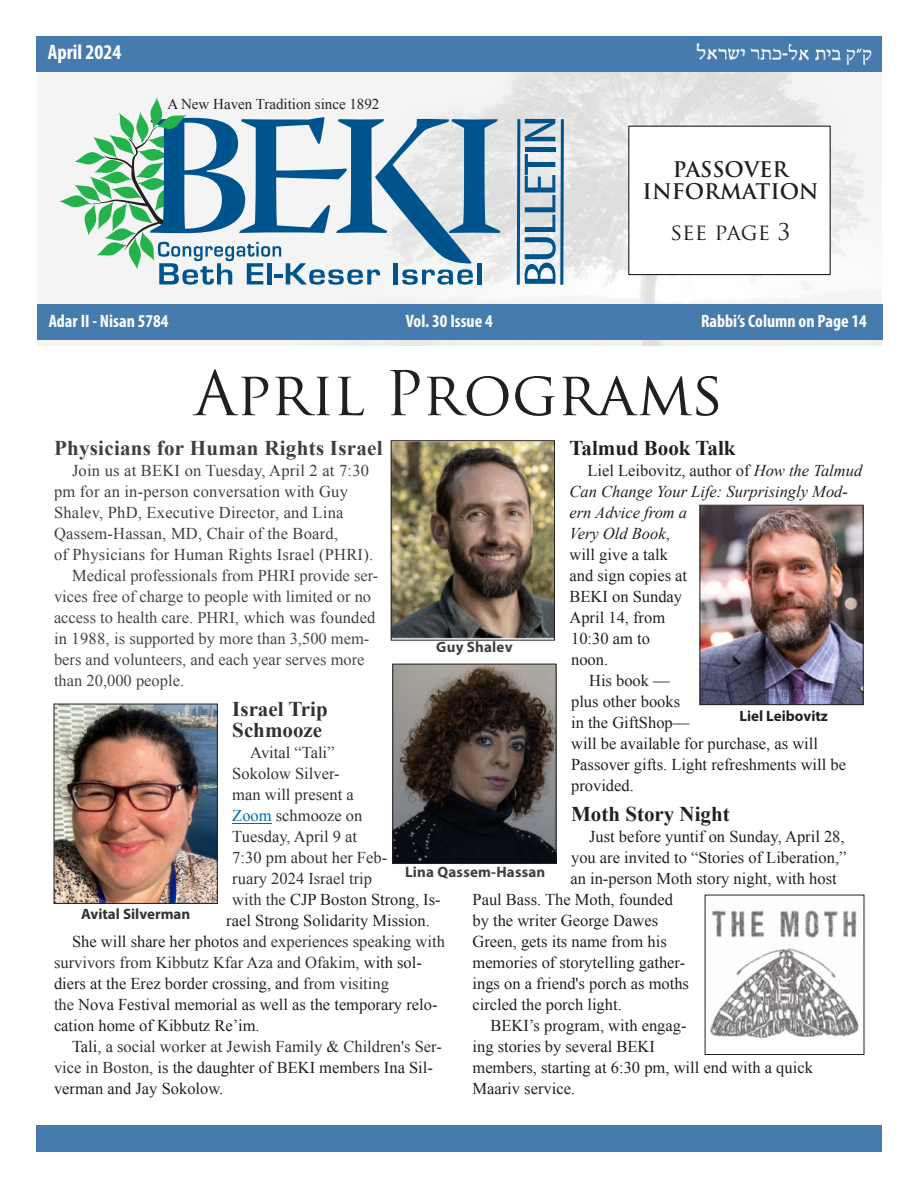
<style>
.page{position:relative;width:918px;height:1188px;background:#fff}
.page>*{position:absolute;margin:0;border:0;box-sizing:border-box;transform-origin:0 0}
.t1{font:60px "Trajan Pro";color:#231f20}
.t2{font:condensed 45.3px "Myriad Pro";letter-spacing:-.04em;color:#00548e;scale:1.43 1}
.t3{font:22.5px "Trajan Pro";color:#231f20}
.t4{font:700 21px "Times New Roman";letter-spacing:.015em;color:#3d4042}
.t5{font:700 21px "Times New Roman";color:#231f20}
.t6{font:700 21px/22.5px "Trajan Pro";color:#231f20;text-align:center}
.t7{font:700 21px/21px "Times New Roman";color:#343231}
.t8{font:700 condensed 21px "Myriad Pro";color:#fff}
.t9{font:700 condensed 18px "Myriad Pro";color:#fff}
.t10{font:16.5px "Times New Roman";color:#231f20}
.t11{font:16.5px "Times New Roman";color:#343231}
.t12{font:16.5px "Times New Roman";color:#22201f}
.t13{font:16.5px "Times New Roman";color:#474645}
.t14{font:16.5px "Times New Roman";letter-spacing:.015em;color:#3d4042}
.t15{font:italic 16.5px "Times New Roman";color:#231f20}
.t16{font:15px "Times New Roman";color:#231f20}
.t17{font:700 15px "Myriad Pro";letter-spacing:.015em;color:#3d4042}
.t18{font:700 15px "Myriad Pro";color:#343231}
.t19{font:700 15px "Myriad Pro";color:#231f20}
.s1{color:#3d4042}
.s2{color:#0069ab}
.s3{color:#343231}
.s4{color:#22201f}
.s5{font-style:italic}
.s6{font-style:normal}
</style>
<div class="page">
<div style="left:36px;top:1125px;width:846px;height:27px;background:#467bad"></div>
<img style="left:37px;top:72px;width:845px;height:273px">
<svg style="left:515px;top:116px;width:7px;height:172px"></svg>
<svg style="left:559px;top:116px;width:6px;height:172px"></svg>
<div style="left:36px;top:36px;width:846px;height:36px;background:#467bad"></div>
<img style="left:697px;top:44px;width:175px;height:20px">
<svg style="left:59px;top:97px;width:441px;height:188px"></svg>
<div style="left:37px;top:304px;width:846px;height:36px;background:#467bad"></div>
<div style="left:629px;top:126px;width:201px;height:149px;background:#fff"></div>
<hr style="left:232px;top:823px;width:40px;height:1px;background:#0069ab">
<img style="left:393px;top:443px;width:160px;height:195px">
<div style="left:391px;top:441px;width:164px;height:199px;border:1px solid #231f20"></div>
<img style="left:56px;top:706px;width:160px;height:196px">
<div style="left:54px;top:704px;width:164px;height:200px;border:1px solid #231f20"></div>
<img style="left:710px;top:910px;width:149px;height:129px">
<img style="left:395px;top:666px;width:159px;height:196px">
<div style="left:393px;top:664px;width:163px;height:200px;border:1px solid #231f20"></div>
<img style="left:702px;top:507px;width:159px;height:196px">
<div style="left:700px;top:505px;width:163px;height:200px;border:1px solid #231f20"></div>
<p class="t8" style="left:48px;top:43px;width:75px">April 2024</p>
<p class="t16" style="left:167px;top:98px;width:214px">A New Haven Tradition since 1892</p>
<h2 class="t2" style="left:521px;top:288px;width:122px;rotate:-90deg">BULLETIN</h2>
<p class="t6" style="left:643px;top:160px;width:178px">PASSOVER<br>INFORMATION</p>
<h3 class="t3" style="left:671px;top:223px;width:121px">see page 3</h3>
<p class="t9" style="left:49px;top:314px;width:121px">Adar II - Nisan 5784</p>
<p class="t9" style="left:406px;top:314px;width:88px">Vol. 30 Issue 4</p>
<p class="t9" style="left:701px;top:314px;width:167px">Rabbi’s Column on Page 14</p>
<h1 class="t1" style="left:194px;top:370px;width:531px">April Programs</h1>
<p class="t4" style="left:54px;top:441px;width:330px">Physicians for Human Rights Israel</p>
<p class="t14" style="left:72px;top:465px;width:299px">Join us at BEKI on Tuesday, April 2 at 7:30</p>
<p class="t14" style="left:54px;top:486px;width:296px">pm for an in-person conversation with Guy</p>
<p class="t14" style="left:54px;top:507px;width:291px">Shalev, PhD, Executive Director, and Lina</p>
<p class="t14" style="left:54px;top:528px;width:286px">Qassem-Hassan, MD, Chair of the Board,</p>
<p class="t14" style="left:54px;top:549px;width:321px">of Physicians for Human Rights Israel (PHRI).</p>
<p class="t13" style="left:72px;top:570px;width:308px"><span class="s1">M</span>edical professionals from PHRI provide ser-</p>
<p class="t13" style="left:54px;top:591px;width:319px">vices free of charge to people with limited or no</p>
<p class="t13" style="left:54px;top:612px;width:323px">access to health care. PHRI<span class="s1">, which was founded</span></p>
<p class="t13" style="left:54px;top:633px;width:317px"><span class="s1">in 1988,</span> is supported by more than 3,500 mem-</p>
<p class="t13" style="left:54px;top:654px;width:312px">bers and volunteers, and each year serves more</p>
<p class="t13" style="left:54px;top:675px;width:132px">than 20,000 people.</p>
<p class="t7" style="left:232px;top:701px;width:97px">Israel Trip<br>Schmooze</p>
<p class="t11" style="left:250px;top:747px;width:86px">Avital “Tali”</p>
<p class="t11" style="left:232px;top:768px;width:109px">Sokolow Silver-</p>
<p class="t11" style="left:232px;top:789px;width:123px">man will present a</p>
<p class="t11" style="left:232px;top:810px;width:132px"><span class="s2">Zoom</span> schmooze on</p>
<p class="t11" style="left:232px;top:831px;width:126px">Tuesday, April 9 at</p>
<p class="t11" style="left:232px;top:852px;width:156px">7:30 pm about her Feb-</p>
<p class="t11" style="left:232px;top:873px;width:141px">ruary 2024 Israel trip</p>
<p class="t12" style="left:232px;top:894px;width:210px"><span class="s3">with the</span> CJP Boston Strong, Is-</p>
<p class="t12" style="left:226px;top:915px;width:205px">rael Strong Solidarity Mission.</p>
<p class="t11" style="left:72px;top:936px;width:374px"><span class="s4">She will share her photos</span> and experiences speaking with</p>
<p class="t11" style="left:54px;top:957px;width:369px">survivors from Kibbutz Kfar Aza and Ofakim, <span class="s4">with sol-</span></p>
<p class="t12" style="left:54px;top:978px;width:336px">diers at the Erez border crossing, and <span class="s3">from visiting</span></p>
<p class="t12" style="left:54px;top:999px;width:385px"><span class="s3">the</span> Nova Festival memorial as well as the temporary relo-</p>
<p class="t12" style="left:54px;top:1020px;width:207px">cation home of Kibbutz Re’im.</p>
<p class="t11" style="left:72px;top:1041px;width:371px"><span class="s4">Tali,</span> a social worker at Jewish Family &amp; Children's Ser-</p>
<p class="t12" style="left:54px;top:1062px;width:380px"><span class="s3">vice in Boston,</span> is the daughter of BEKI members Ina Sil-</p>
<p class="t12" style="left:54px;top:1083px;width:171px">verman and Jay Sokolow.</p>
<p class="t5" style="left:569px;top:441px;width:168px">Talmud Book Talk</p>
<p class="t10" style="left:587px;top:465px;width:276px">Liel Leibovitz, author of <span class="s5">How the Talmud</span></p>
<p class="t15" style="left:569px;top:486px;width:280px">Can Change Your Life: Surprisingly Mod-</p>
<p class="t15" style="left:569px;top:507px;width:119px">ern Advice from a</p>
<p class="t15" style="left:569px;top:528px;width:102px">Very Old Book<span class="s6">,</span></p>
<p class="t10" style="left:569px;top:549px;width:100px">will give a talk</p>
<p class="t10" style="left:569px;top:570px;width:119px">and sign copies at</p>
<p class="t10" style="left:569px;top:591px;width:114px">BEKI on Sunday</p>
<p class="t10" style="left:569px;top:612px;width:97px">April 14, from</p>
<p class="t10" style="left:571px;top:633px;width:80px">10:30 am to</p>
<p class="t10" style="left:571px;top:654px;width:39px">noon.</p>
<p class="t10" style="left:589px;top:675px;width:82px">His book —</p>
<p class="t10" style="left:571px;top:696px;width:111px">plus other books</p>
<p class="t10" style="left:571px;top:717px;width:120px">in the GiftShop—</p>
<p class="t10" style="left:571px;top:738px;width:248px">will be available for purchase, as will</p>
<p class="t10" style="left:571px;top:759px;width:276px">Passover gifts. Light refreshments will be</p>
<p class="t10" style="left:571px;top:780px;width:64px">provided.</p>
<p class="t5" style="left:571px;top:807px;width:160px">Moth Story Night</p>
<p class="t10" style="left:589px;top:831px;width:257px">Just before yuntif on Sunday, April 28,</p>
<p class="t10" style="left:571px;top:852px;width:277px">you are invited to “Stories of Liberation,”</p>
<p class="t10" style="left:570px;top:873px;width:268px">an in-person Moth story night, with host</p>
<p class="t10" style="left:472px;top:894px;width:202px">Paul Bass. The Moth, founded</p>
<p class="t10" style="left:472px;top:915px;width:187px">by the writer George Dawes</p>
<p class="t10" style="left:472px;top:936px;width:196px">Green, gets its name from his</p>
<p class="t10" style="left:472px;top:957px;width:214px">memories of storytelling gather-</p>
<p class="t10" style="left:472px;top:978px;width:218px">ings on a friend's porch as moths</p>
<p class="t10" style="left:472px;top:999px;width:151px">circled the porch light.</p>
<p class="t10" style="left:490px;top:1020px;width:198px">BEKI’s program, with engag-</p>
<p class="t10" style="left:472px;top:1041px;width:184px">ing stories by several BEKI</p>
<p class="t10" style="left:472px;top:1062px;width:342px">members, starting at 6:30 pm, will end with a quick</p>
<p class="t10" style="left:472px;top:1083px;width:104px">Maariv service.</p>
<p class="t17" style="left:436px;top:640px;width:78px">Guy Shalev</p>
<p class="t19" style="left:739px;top:710px;width:90px">Liel Leibovitz</p>
<p class="t17" style="left:405px;top:866px;width:142px">Lina Qassem-Hassan</p>
<p class="t18" style="left:81px;top:908px;width:111px">Avital Silverman</p>
</div>
